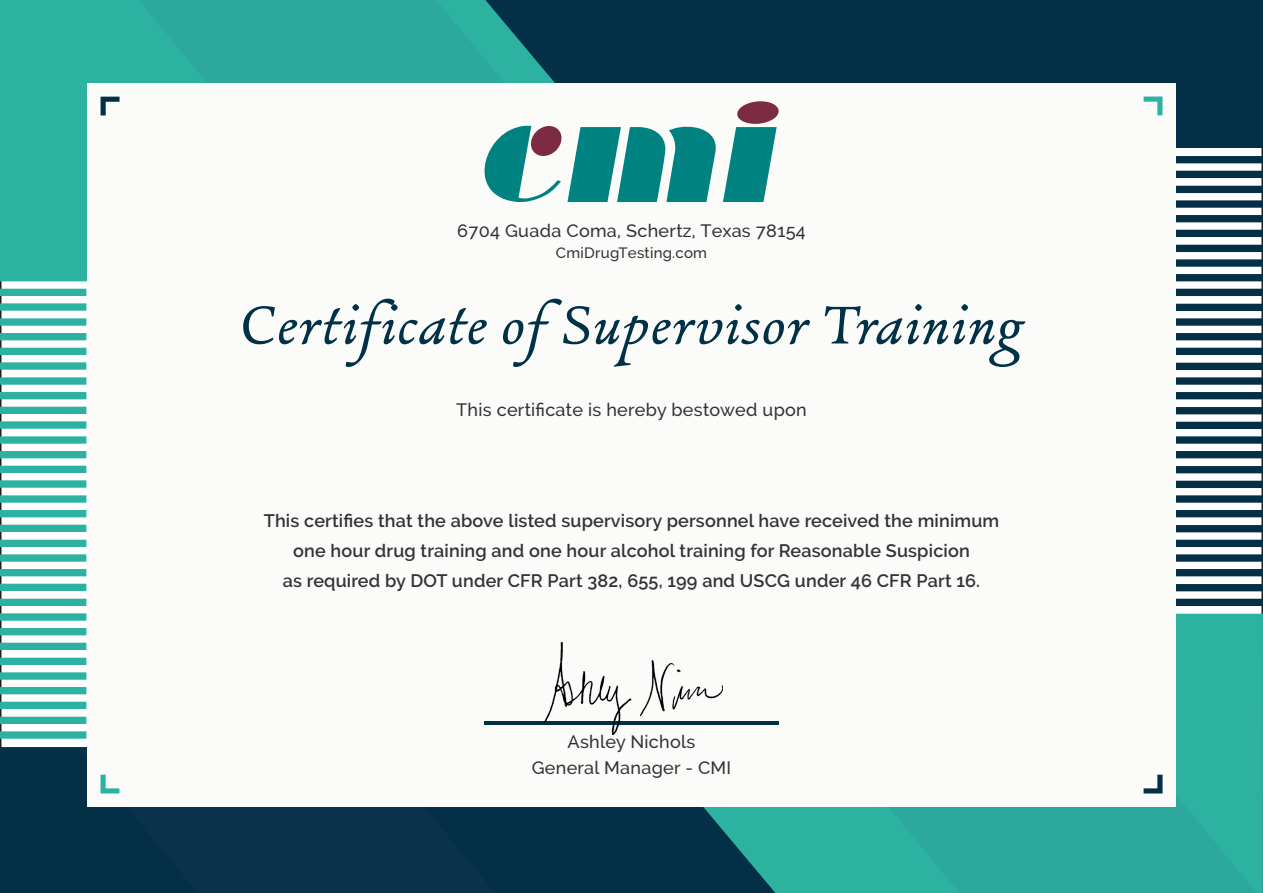
<style>
.page{position:relative;width:1263px;height:893px;background:#fff}
.page>*{position:absolute;margin:0;border:0;box-sizing:border-box;transform-origin:0 0}
.CERTIFICATE_OF_TRAIN{font:69px "Alize";letter-spacing:.015em;color:#003147}
.text{font:600 18px "Raleway";letter-spacing:.01em;color:#333}
.text-2{font:500 18px "Raleway";letter-spacing:.015em;color:#333}
.Address{font:500 18px "Raleway";letter-spacing:.015em;color:#333}
.Address-2{font:500 15px "Raleway";letter-spacing:.015em;color:#333}
</style>
<div class="page">
<div style="left:721px;top:0;width:542px;height:148px;background:#033047"></div>
<svg style="left:0;top:0;width:721px;height:281px;background:#23948d"></svg>
<svg style="left:139px;top:0;width:479px;height:83px;background:#23918c"></svg>
<div style="left:0;top:746px;width:541px;height:146px;background:#033047"></div>
<svg style="left:541px;top:613px;width:722px;height:279px;background:#16626b"></svg>
<svg style="left:779px;top:673px;width:477px;height:219px;background:#2faea0"></svg>
<div style="left:77px;top:746px;width:418px;height:146px;background:#0a3349"></div>
<svg style="left:1176px;top:156px;width:87px;height:449px"></svg>
<svg style="left:0;top:288px;width:87px;height:458px"></svg>
<div style="left:87px;top:83px;width:1088px;height:723px;background:#fbfbfa"></div>
<svg style="left:1143px;top:96px;width:19px;height:19px"></svg>
<svg style="left:1143px;top:774px;width:19px;height:19px"></svg>
<svg style="left:101px;top:97px;width:18px;height:18px"></svg>
<svg style="left:100px;top:774px;width:19px;height:19px"></svg>
<hr style="left:484px;top:721px;width:294px;height:3px;background:#013147">
<svg style="left:484px;top:101px;width:295px;height:101px"></svg>
<img style="left:544px;top:642px;width:178px;height:92px">
<p class="Address" style="left:457px;top:220px;width:350px">6704 Guada Coma, Schertz, Texas 78154</p>
<p class="Address-2" style="left:556px;top:244px;width:153px">CmiDrugTesting.com</p>
<p class="CERTIFICATE_OF_TRAIN" style="left:240px;top:281px;width:783px">Certificate of Supervisor Training</p>
<p class="text-2" style="left:456px;top:398px;width:352px">This certificate is hereby bestowed upon</p>
<p class="text" style="left:264px;top:510px;width:737px">This certifies that the above listed supervisory personnel have received the minimum</p>
<p class="text" style="left:293px;top:540px;width:678px">one hour drug training and one hour alcohol training for Reasonable Suspicion</p>
<p class="text" style="left:283px;top:570px;width:699px">as required by DOT under CFR Part 382, 655, 199 and USCG under 46 CFR Part 16.</p>
<p class="text-2" style="left:567px;top:731px;width:129px">Ashley Nichols</p>
<p class="text-2" style="left:531px;top:756px;width:201px">General Manager - CMI</p>
</div>
